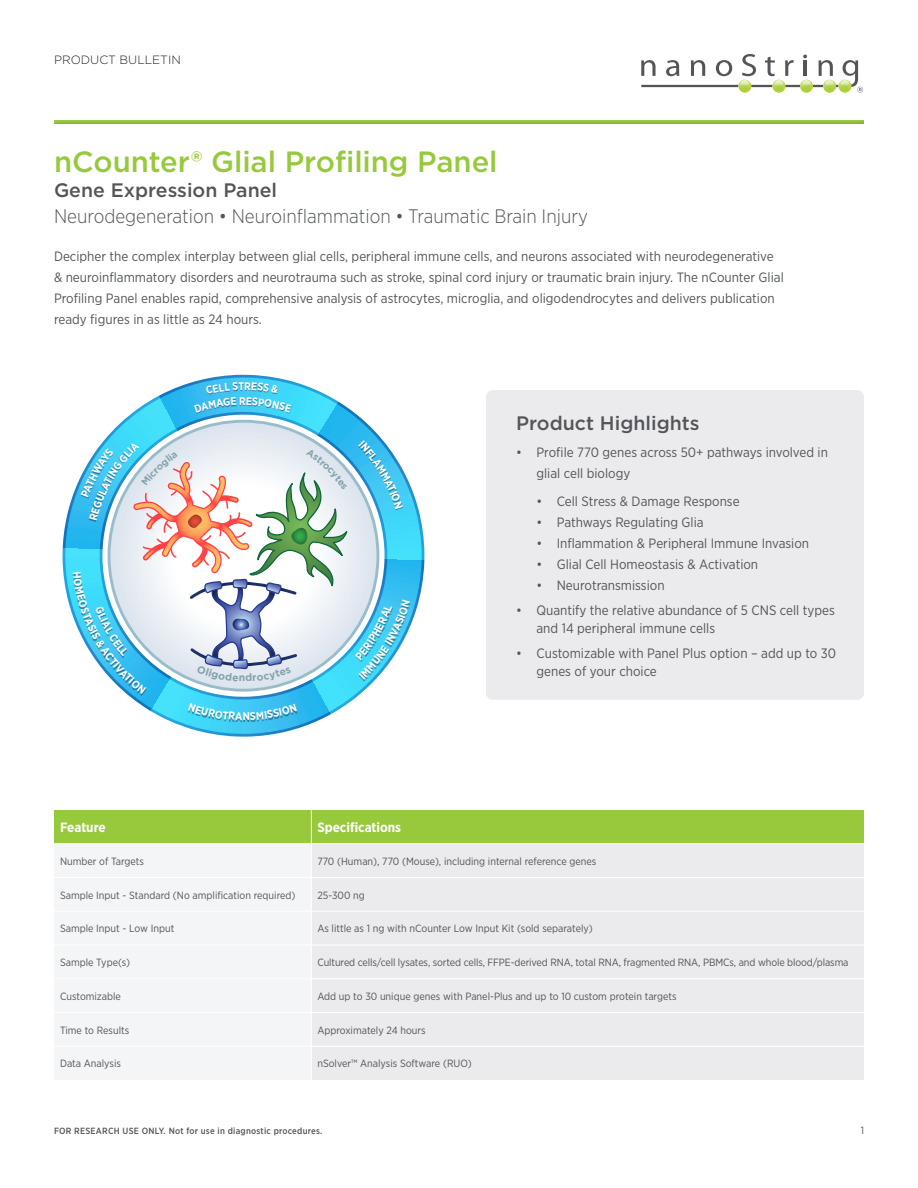
<style>
.page{position:relative;width:918px;height:1188px;background:#fff}
.page>*{position:absolute;margin:0;border:0;box-sizing:border-box;transform-origin:0 0}
.Heading_1{font:500 29.25px "Gotham";letter-spacing:-.005em;color:#97c93c}
.Heading_1-2{font:300 19.5px "Gotham Narrow";color:#535558}
.Heading_1-3{font:500 19.5px "Gotham";color:#535558}
.t1{font:13.65px/18px "Gotham Narrow";color:#535558}
.body_copy{font:13.5px/21px "Gotham Narrow";color:#535558}
.t2{font:700 13.5px "Gotham Narrow";color:#fff}
.t3{font:300 12px "Gotham";color:#231f20}
.t4{font:700 10.95px "Gotham Narrow";color:#fff}
.t5{font:10.5px "Gotham Narrow";color:#535558}
.t6{font:500 9px "Gotham Narrow";letter-spacing:.025em;color:#535558}
</style>
<div class="page">
<div style="left:52px;top:119px;width:813px;height:6px;background:#231f20;opacity:.1"></div>
<svg style="left:641px;top:54px;width:222px;height:39px"></svg>
<div style="left:54px;top:810px;width:810px;height:33px;background:#97c93c"></div>
<div style="left:54px;top:845px;width:256px;height:235px;background:#f4f5f6"></div>
<div style="left:312px;top:844px;width:552px;height:236px;background:#ebebed"></div>
<hr style="left:311px;top:810px;width:1px;height:33px;background:#fff">
<hr style="left:54px;top:877px;width:257px;height:1px;background:#fff">
<hr style="left:311px;top:877px;width:553px;height:1px;background:#fff">
<hr style="left:54px;top:911px;width:257px;height:1px;background:#fff">
<hr style="left:311px;top:911px;width:553px;height:1px;background:#fff">
<hr style="left:54px;top:945px;width:257px;height:1px;background:#fff">
<hr style="left:311px;top:945px;width:553px;height:1px;background:#fff">
<hr style="left:54px;top:978px;width:257px;height:1px;background:#fff">
<hr style="left:311px;top:978px;width:553px;height:1px;background:#fff">
<hr style="left:54px;top:1012px;width:257px;height:1px;background:#fff">
<hr style="left:311px;top:1012px;width:553px;height:1px;background:#fff">
<hr style="left:54px;top:1046px;width:257px;height:1px;background:#fff">
<hr style="left:311px;top:1046px;width:553px;height:1px;background:#fff">
<div style="left:486px;top:390px;width:378px;height:310px;background:#ebebed;border-radius:7px"></div>
<img style="left:195px;top:730px;width:97px;height:7px">
<img style="left:62px;top:385px;width:354px;height:344px">
<svg style="left:355px;top:599px;width:55px;height:81px"></svg>
<svg style="left:194px;top:382px;width:98px;height:30px;background:#3bb9e0"></svg>
<svg style="left:358px;top:440px;width:45px;height:69px;background:#60c2e7"></svg>
<svg style="left:73px;top:429px;width:276px;height:291px"></svg>
<p class="t3" style="left:54px;top:52px;width:128px">PRODUCT BULLETIN</p>
<p class="Heading_1" style="left:54px;top:142px;width:445px">nCounter® Glial Profiling Panel</p>
<p class="Heading_1-3" style="left:54px;top:178px;width:225px">Gene Expression Panel</p>
<p class="Heading_1-2" style="left:54px;top:204px;width:536px">Neurodegeneration • Neuroinflammation • Traumatic Brain Injury</p>
<p class="body_copy" style="left:54px;top:245px;width:731px">Decipher the complex interplay between glial cells, peripheral immune cells, and neurons associated with neurodegenerative &amp; neuroinflammatory disorders and neurotrauma such as stroke, spinal cord injury or traumatic brain injury. The nCounter Glial Profiling Panel enables rapid, comprehensive analysis of astrocytes, microglia, and oligodendrocytes and delivers publication ready figures in as little as 24 hours.</p>
<p class="t4" style="left:239px;top:394px;width:8px">R</p>
<p class="Heading_1-3" style="left:516px;top:410px;width:185px">Product Highlights</p>
<p class="body_copy" style="left:536px;top:442px;width:293px;text-indent:-20px">• Profile 770 genes across 50+ pathways involved in glial cell biology</p>
<p class="body_copy" style="left:536px;top:491px;width:205px">• Cell Stress &amp; Damage Response</p>
<p class="body_copy" style="left:536px;top:512px;width:169px">• Pathways Regulating Glia</p>
<p class="body_copy" style="left:536px;top:533px;width:274px">• Inflammation &amp; Peripheral Immune Invasion</p>
<p class="body_copy" style="left:536px;top:554px;width:223px">• Glial Cell Homeostasis &amp; Activation</p>
<p class="body_copy" style="left:536px;top:575px;width:130px">• Neurotransmission</p>
<p class="t1" style="left:536px;top:601px;width:300px;text-indent:-20px">• Quantify the relative abundance of 5 CNS cell types and 14 peripheral immune cells</p>
<p class="t1" style="left:536px;top:644px;width:301px;text-indent:-20px">• Customizable with Panel Plus option – add up to 30 genes of your choice</p>
<p class="t2" style="left:60px;top:819px;width:47px">Feature</p>
<p class="t2" style="left:317px;top:819px;width:85px">Specifications</p>
<p class="t5" style="left:60px;top:855px;width:86px">Number of Targets</p>
<p class="t5" style="left:317px;top:855px;width:281px">770 (Human), 770 (Mouse), including internal reference genes</p>
<p class="t5" style="left:60px;top:888px;width:237px">Sample Input - Standard (No amplification required)</p>
<p class="t5" style="left:317px;top:888px;width:49px">25-300 ng</p>
<p class="t5" style="left:60px;top:922px;width:116px">Sample Input - Low Input</p>
<p class="t5" style="left:317px;top:922px;width:277px">As little as 1 ng with nCounter Low Input Kit (sold separately)</p>
<p class="t5" style="left:60px;top:956px;width:72px">Sample Type(s)</p>
<p class="t5" style="left:317px;top:956px;width:533px">Cultured cells/cell lysates, sorted cells, FFPE-derived RNA, total RNA, fragmented RNA, PBMCs, and whole blood/plasma</p>
<p class="t5" style="left:60px;top:990px;width:63px">Customizable</p>
<p class="t5" style="left:317px;top:990px;width:361px">Add up to 30 unique genes with Panel-Plus and up to 10 custom protein targets</p>
<p class="t5" style="left:60px;top:1023px;width:71px">Time to Results</p>
<p class="t5" style="left:317px;top:1023px;width:110px">Approximately 24 hours</p>
<p class="t5" style="left:60px;top:1057px;width:62px">Data Analysis</p>
<p class="t5" style="left:317px;top:1057px;width:156px">nSolver™ Analysis Software (RUO)</p>
<p class="t6" style="left:54px;top:1125px;width:270px">FOR RESEARCH USE ONLY. Not for use in diagnostic procedures.</p>
<p class="t5" style="left:861px;top:1124px;width:5px">1</p>
</div>
